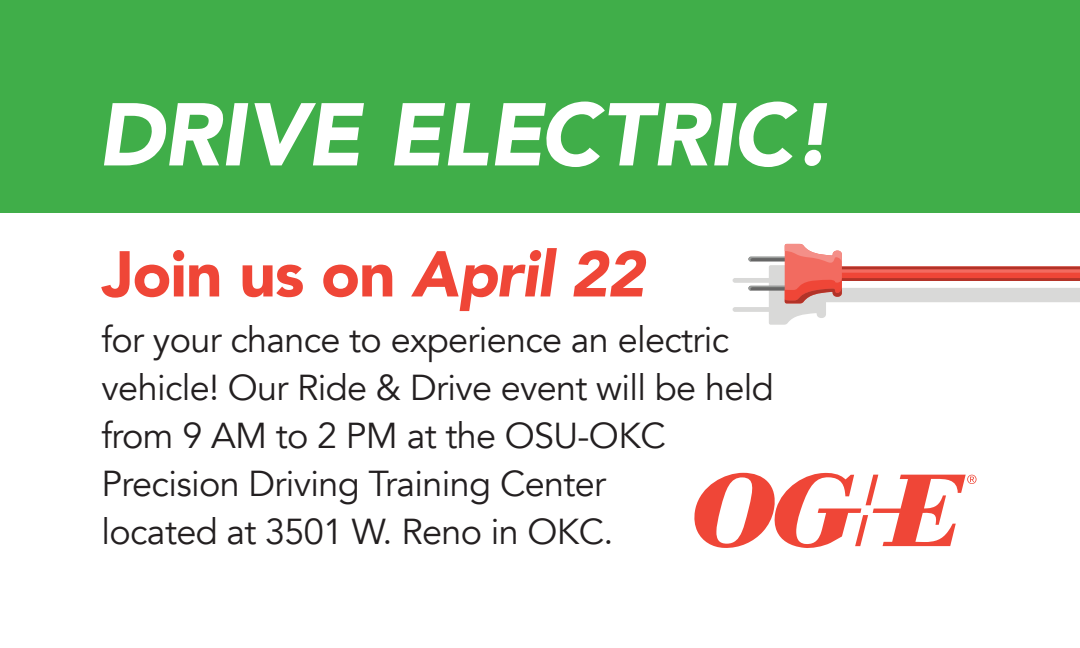
<style>
.page{position:relative;width:1080px;height:648px;background:#fff}
.page>*{position:absolute;margin:0;border:0;box-sizing:border-box;transform-origin:0 0}
.t1{font:italic 900 88px "Avenir";color:#fff}
.t2{font:900 64px "Avenir";letter-spacing:-.02em;color:#ef4637}
.t3{font:36px/48px "Avenir";letter-spacing:-.02em;color:#231f20}
.s1{font-style:italic}
</style>
<div class="page">
<div style="left:0;top:0;width:1080px;height:213px;background:#40ae49"></div>
<svg style="left:694px;top:472px;width:283px;height:76px"></svg>
<svg style="left:748px;top:243px;width:332px;height:82px"></svg>
<h1 class="t1" style="left:98px;top:62px;width:735px">DRIVE ELECTRIC!</h1>
<h2 class="t2" style="left:102px;top:219px;width:545px">Join us on <span class="s1">April 22</span></h2>
<p class="t3" style="left:102px;top:316px;width:674px">for your chance to experience an electric vehicle! Our Ride &amp; Drive event will be held from 9 AM to 2 PM at the OSU-OKC Precision Driving Training Center<br>located at 3501 W. Reno in OKC.</p>
</div>
